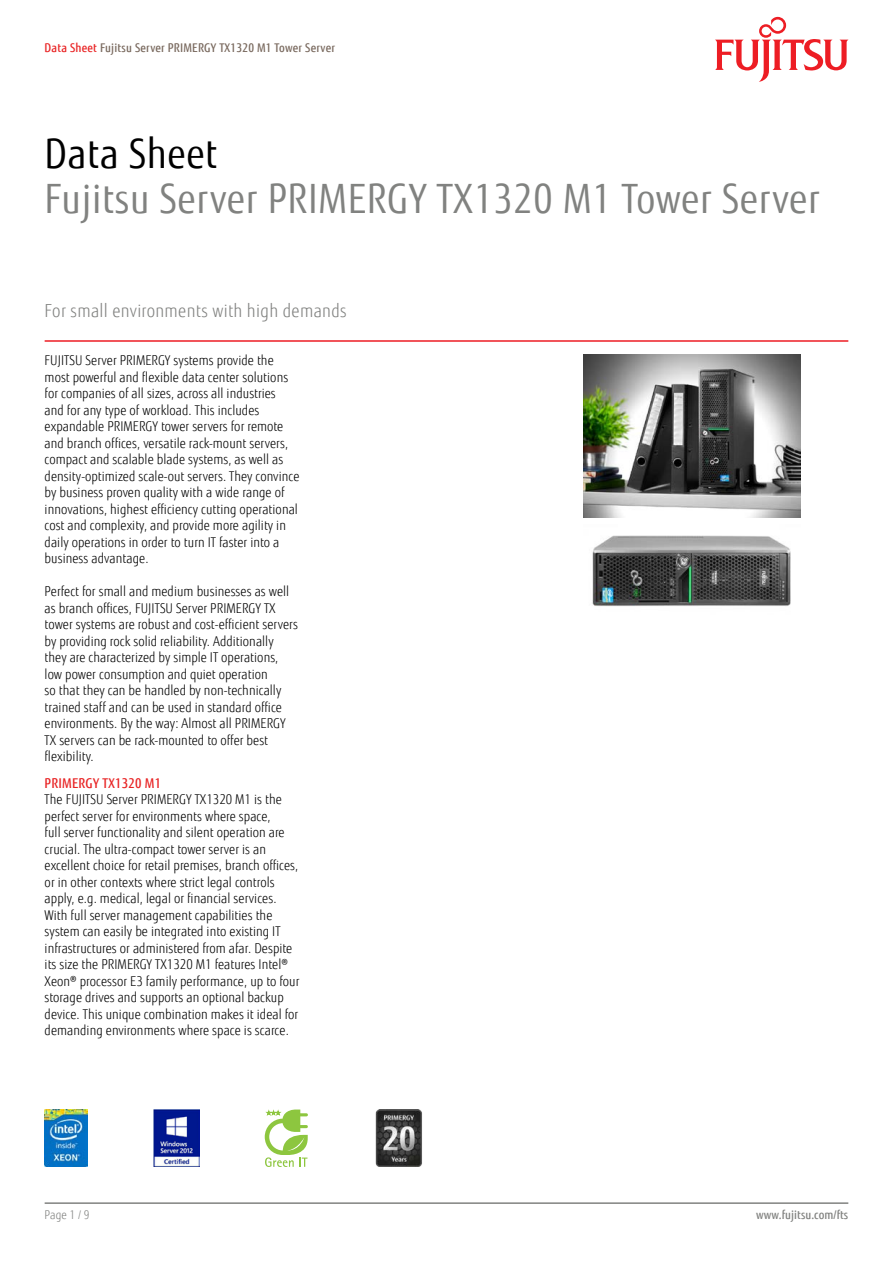
<style>
.page{position:relative;width:893px;height:1263px;background:#fff}
.page>*{position:absolute;margin:0;border:0;box-sizing:border-box;transform-origin:0 0}
.t1{font:40.5px "Fujitsu Sans";letter-spacing:.02em;color:#818280;scale:.9 1}
.t2{font:40.5px "Fujitsu Sans";letter-spacing:.02em;color:#000;scale:.9 1}
.t3{font:300 18px "Fujitsu Sans";letter-spacing:.02em;color:#818280;scale:.9 1}
.t4{font:300 13.5px/16.5px "Fujitsu Sans";letter-spacing:.005em;color:#000;scale:.9 1}
.t5{font:500 13.5px "Fujitsu Sans";letter-spacing:.02em;color:#e82425;scale:.9 1}
.t6{font:500 12px "Fujitsu Sans";letter-spacing:.02em;color:#79695e;scale:.9 1}
.t7{font:500 12px "Fujitsu Sans";letter-spacing:.005em;color:#818280;scale:.9 1}
.t8{font:300 12px "Fujitsu Sans";color:#818280;scale:.9 1}
.s1{color:#e92425}
</style>
<div class="page">
<hr style="left:45px;top:1202px;width:803px;height:2px;background:#818280">
<hr style="left:45px;top:340px;width:803px;height:2px;background:#ed1d24">
<svg style="left:715px;top:17px;width:133px;height:65px"></svg>
<img style="left:584px;top:355px;width:217px;height:163px">
<img style="left:592px;top:535px;width:199px;height:71px">
<img style="left:45px;top:1109px;width:43px;height:58px">
<img style="left:153px;top:1109px;width:46px;height:58px">
<svg style="left:265px;top:1109px;width:43px;height:58px"></svg>
<img style="left:375px;top:1109px;width:47px;height:58px">
<p class="t6" style="left:45px;top:40px;width:324px"><span class="s1">Data Sheet</span> Fujitsu Server PRIMERGY TX1320 M1 Tower Server</p>
<h1 class="t2" style="left:45px;top:130px;width:193px">Data Sheet</h1>
<h1 class="t1" style="left:45px;top:175px;width:863px">Fujitsu Server PRIMERGY TX1320 M1 Tower Server</h1>
<h2 class="t3" style="left:45px;top:300px;width:337px">For small environments with high demands</h2>
<p class="t4" style="left:45px;top:352px;width:285px">FUJITSU Server PRIMERGY systems provide the most powerful and flexible data center solutions for companies of all sizes, across all industries<br>and for any type of workload. This includes expandable PRIMERGY tower servers for remote and branch offices, versatile rack-mount servers, compact and scalable blade systems, as well as density-optimized scale-out servers. They convince by business proven quality with a wide range of innovations, highest efficiency cutting operational cost and complexity, and provide more agility in daily operations in order to turn IT faster into a business advantage.</p>
<p class="t4" style="left:45px;top:583px;width:283px">Perfect for small and medium businesses as well as branch offices, FUJITSU Server PRIMERGY TX tower systems are robust and cost-efficient servers by providing rock solid reliability. Additionally they are characterized by simple IT operations, low power consumption and quiet operation<br>so that they can be handled by non-technically trained staff and can be used in standard office environments. By the way: Almost all PRIMERGY TX servers can be rack-mounted to offer best flexibility.</p>
<p class="t5" style="left:45px;top:774px;width:131px">PRIMERGY TX1320 M1</p>
<p class="t4" style="left:45px;top:791px;width:285px">The FUJITSU Server PRIMERGY TX1320 M1 is the perfect server for environments where space,<br>full server functionality and silent operation are crucial. The ultra-compact tower server is an excellent choice for retail premises, branch offices, or in other contexts where strict legal controls apply, e.g. medical, legal or financial services.<br>With full server management capabilities the system can easily be integrated into existing IT infrastructures or administered from afar. Despite its size the PRIMERGY TX1320 M1 features Intel® Xeon® processor E3 family performance, up to four storage drives and supports an optional backup device. This unique combination makes it ideal for demanding environments where space is scarce.</p>
<p class="t8" style="left:45px;top:1208px;width:51px">Page 1 / 9</p>
<p class="t7" style="left:756px;top:1208px;width:104px">www.fujitsu.com/fts</p>
</div>
